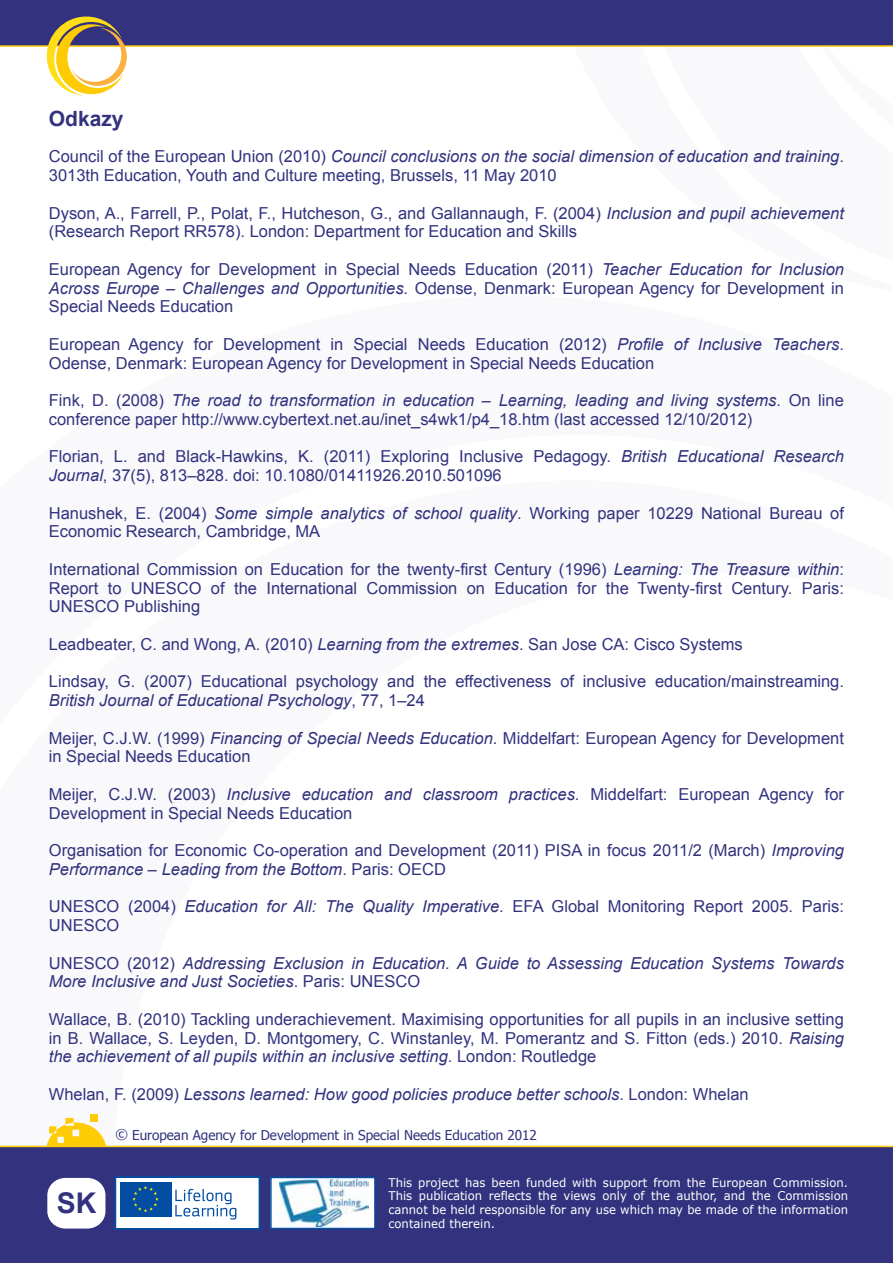
<style>
.page{position:relative;width:893px;height:1263px;background:#fff}
.page>*{position:absolute;margin:0;border:0;box-sizing:border-box;transform-origin:0 0}
.t1{font:700 28.5px "Arial";color:#32327f}
.t2{font:700 21px "Arial";color:#32327f}
.t3{font:16.5px/18.8px "Arial";color:#32327f}
.t4{font:italic 16.5px/18.8px "Arial";color:#32327f}
.t5{font:13.5px "Tahoma";color:#32327f}
.t6{font:12px/14px "Verdana";color:#fff;text-align:justify}
.s1{font-style:italic}
.s2{font-style:normal}
</style>
<div class="page">
<div style="left:0;top:0;width:893px;height:46px;background:#32327f"></div>
<hr style="left:0;top:45px;width:893px;height:2px;background:#ffcb05">
<div style="left:0;top:1147px;width:893px;height:116px;background:#32327f"></div>
<div style="left:91px;top:1115px;width:7px;height:7px;background:#ffcb05"></div>
<svg style="left:47px;top:1118px;width:59px;height:28px"></svg>
<hr style="left:0;top:1146px;width:893px;height:1px;background:#ffcb05">
<div style="left:47px;top:1177px;width:59px;height:52px;background:#fff;border-radius:18px"></div>
<div style="left:46px;top:1176px;width:61px;height:54px;border:2px solid #32327f;border-radius:18px"></div>
<div style="left:271px;top:1177px;width:104px;height:52px;background:#fff"></div>
<img style="left:279px;top:1180px;width:89px;height:46px">
<div style="left:270px;top:1177px;width:106px;height:52px;border:2px solid #034ea2"></div>
<div style="left:115px;top:1176px;width:145px;height:53px;background:#fff"></div>
<div style="left:120px;top:1182px;width:51px;height:34px;background:#034ea2"></div>
<svg style="left:132px;top:1186px;width:27px;height:26px"></svg>
<svg style="left:175px;top:1189px;width:61px;height:30px"></svg>
<div style="left:115px;top:1176px;width:145px;height:53px;border:2px solid #034ea2"></div>
<svg style="left:47px;top:17px;width:80px;height:79px"></svg>
<p class="t2" style="left:49px;top:104px;width:76px">Odkazy</p>
<p class="t3" style="left:49px;top:147px;width:797px">Council of the European Union (2010) <span class="s1">Council conclusions on the social dimension of education and training</span>.<br>3013th Education, Youth and Culture meeting, Brussels, 11 May 2010</p>
<p class="t3" style="left:49px;top:204px;width:797px">Dyson, A., Farrell, P., Polat, F., Hutcheson, G., and Gallannaugh, F. (2004) <span class="s1">Inclusion and pupil achievement </span>(Research Report RR578). London: Department for Education and Skills</p>
<p class="t3" style="left:49px;top:260px;width:797px;text-align:justify">European Agency for Development in Special Needs Education (2011) <span class="s1">Teacher Education for Inclusion Across Europe – Challenges and Opportunities</span>. Odense, Denmark: European Agency for Development in Special Needs Education</p>
<p class="t3" style="left:49px;top:335px;width:797px">European Agency for Development in Special Needs Education (2012) <span class="s1">Profile of Inclusive Teachers</span>.<br>Odense, Denmark: European Agency for Development in Special Needs Education</p>
<p class="t3" style="left:49px;top:391px;width:796px">Fink, D. (2008) <span class="s1">The road to transformation in education – Learning, leading and living systems</span>. On line conference paper http://www.cybertext.net.au/inet_s4wk1/p4_18.htm (last accessed 12/10/2012)</p>
<p class="t3" style="left:49px;top:447px;width:797px">Florian, L. and Black-Hawkins, K. (2011) Exploring Inclusive Pedagogy. <span class="s1">British Educational Research<br>Journal</span>, 37(5), 813–828. doi: 10.1080/01411926.2010.501096</p>
<p class="t3" style="left:49px;top:504px;width:797px">Hanushek, E. (2004) <span class="s1">Some simple analytics of school quality</span>. Working paper 10229 National Bureau of<br>Economic Research, Cambridge, MA</p>
<p class="t3" style="left:49px;top:560px;width:797px;text-align:justify">International Commission on Education for the twenty-first Century (1996) <span class="s1">Learning: The Treasure within</span>:<br>Report to UNESCO of the International Commission on Education for the Twenty-first Century. Paris:<br>UNESCO Publishing</p>
<p class="t3" style="left:49px;top:635px;width:695px">Leadbeater, C. and Wong, A. (2010) <span class="s1">Learning from the extremes</span>. San Jose CA: Cisco Systems</p>
<p class="t3" style="left:49px;top:672px;width:797px">Lindsay, G. (2007) Educational psychology and the effectiveness of inclusive education/mainstreaming.<br><span class="s1">British Journal of Educational Psychology</span>, 77, 1–24</p>
<p class="t3" style="left:49px;top:729px;width:797px">Meijer, C.J.W. (1999) <span class="s1">Financing of Special Needs Education</span>. Middelfart: European Agency for Development in Special Needs Education</p>
<p class="t3" style="left:49px;top:785px;width:797px">Meijer, C.J.W. (2003) <span class="s1">Inclusive education and classroom practices</span>. Middelfart: European Agency for<br>Development in Special Needs Education</p>
<p class="t3" style="left:49px;top:841px;width:797px">Organisation for Economic Co-operation and Development (2011) PISA in focus 2011/2 (March) <span class="s1">Improving<br>Performance – Leading from the Bottom</span>. Paris: OECD</p>
<p class="t3" style="left:49px;top:897px;width:797px">UNESCO (2004) <span class="s1">Education for All: The Quality Imperative</span>. EFA Global Monitoring Report 2005. Paris:<br>UNESCO</p>
<p class="t4" style="left:49px;top:954px;width:797px"><span class="s2">UNESCO (2012)</span> Addressing Exclusion in Education. A Guide to Assessing Education Systems Towards<br>More Inclusive and Just Societies<span class="s2">. Paris: UNESCO</span></p>
<p class="t3" style="left:49px;top:1010px;width:797px;text-align:justify">Wallace, B. (2010) Tackling underachievement. Maximising opportunities for all pupils in an inclusive setting in B. Wallace, S. Leyden, D. Montgomery, C. Winstanley, M. Pomerantz and S. Fitton (eds.) 2010. <span class="s1">Raising the achievement of all pupils within an inclusive setting</span>. London: Routledge</p>
<p class="t4" style="left:49px;top:1085px;width:701px"><span class="s2">Whelan, F. (2009)</span> Lessons learned: How good policies produce better schools<span class="s2">. London: Whelan</span></p>
<p class="t5" style="left:115px;top:1126px;width:423px">© European Agency for Development in Special Needs Education 2012</p>
<h1 class="t1" style="left:57px;top:1184px;width:41px">SK</h1>
<p class="t6" style="left:388px;top:1175px;width:461px">This project has been funded with support from the European Commission.<br>This publication reflects the views only of the author, and the Commission cannot be held responsible for any use which may be made of the information contained therein.</p>
</div>
